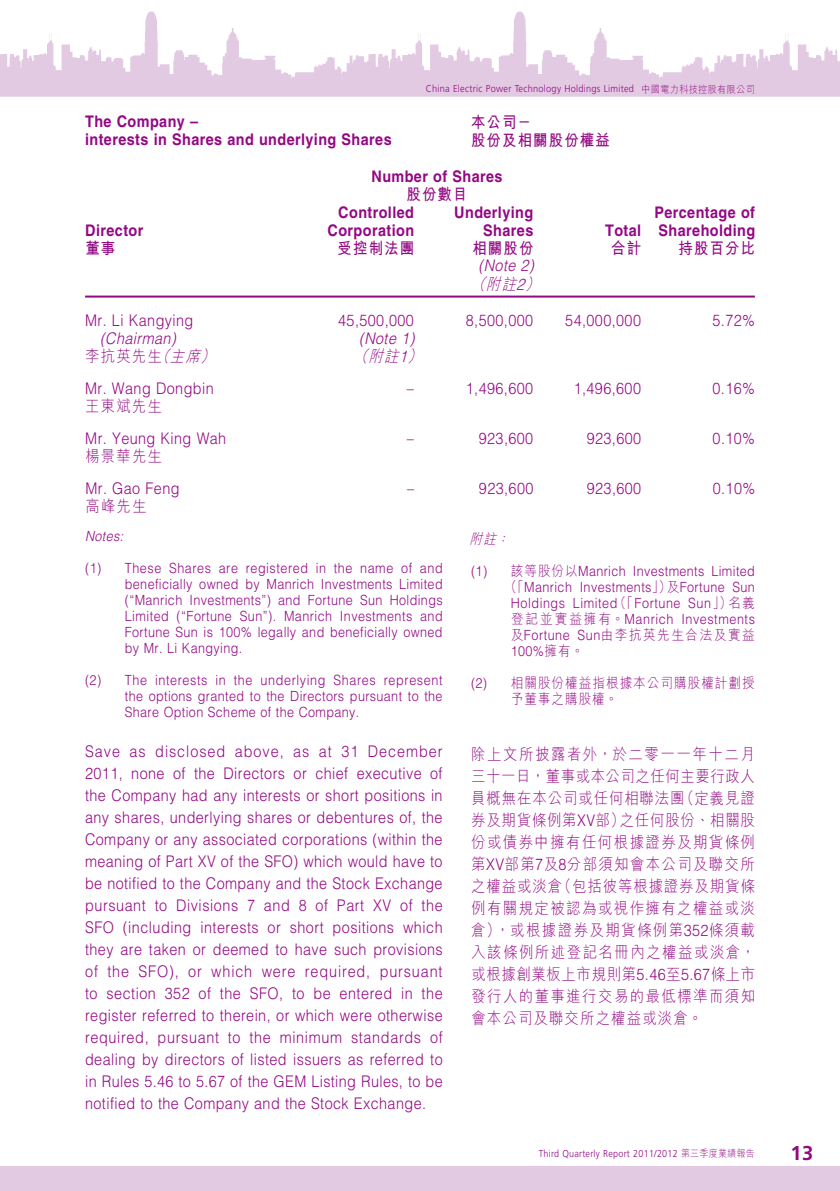
<style>
.page{position:relative;width:840px;height:1191px;background:#fff}
.page>*{position:absolute;margin:0;border:0;box-sizing:border-box;transform-origin:0 0}
.t1{font:700 20px "Frutiger LT Std";color:#930883}
.t2{font:300 16px/22px "Helvetica LT Std";letter-spacing:.03em;color:#930883;text-align:justify;scale:.9 1}
.t3{font:300 16px/22px "M Hei HK";letter-spacing:.08em;color:#930883;text-align:justify;scale:.9 1}
.t4{font:700 16px/18px "Helvetica LT Std";letter-spacing:.03em;color:#930883;scale:.9 1}
.t5{font:700 16px/18px "M Hei HK";letter-spacing:.08em;color:#930883;scale:.9 1}
.t6{font:italic 300 16px "Helvetica LT Std";letter-spacing:.03em;color:#930883;scale:.9 1}
.t7{font:italic 300 16px "M Hei HK";color:#930883;scale:.9 1}
.t8{font:300 14px/16px "Helvetica LT Std";letter-spacing:.03em;color:#930883;text-align:justify;scale:.9 1}
.t9{font:300 14px/16px "M Hei HK";letter-spacing:.08em;color:#930883;scale:.9 1}
.t10{font:300 14px "M Hei HK";letter-spacing:.125em;color:#930883;scale:.9 1}
.t11{font:italic 300 14px "Helvetica LT Std";letter-spacing:.03em;color:#930883;scale:.9 1}
.t12{font:italic 300 14px "M Hei HK";color:#930883;scale:.9 1}
.t13{font:300 10px "Frutiger LT Std";letter-spacing:.03em;color:#930883;scale:.92 1}
.t14{font:300 10px "Frutiger LT Std";letter-spacing:.03em;color:#930883;scale:.9 1}
.s1{font-family:"M Hei HK"}
.s2{font-family:"Helvetica LT Std"}
.s3{font-style:italic}
</style>
<div class="page">
<svg style="left:0;top:11px;width:839px;height:86px"></svg>
<div style="left:0;top:1166px;width:839px;height:25px;background:#e2cae2"></div>
<hr style="left:85px;top:295px;width:669px;height:2px;background:#930883">
<p class="t13" style="left:425px;top:83px;width:359px">China Electric Power Technology Holdings Limited <span class="s1">中國電力科技控股有限公司</span></p>
<p class="t5" style="left:471px;top:112px;width:155px">本公司－<br>股份及相關股份權益</p>
<p class="t4" style="left:85px;top:112px;width:342px">The Company –<br>interests in Shares and underlying Shares</p>
<p class="t4" style="left:371px;top:167px;width:147px">Number of Shares</p>
<p class="t5" style="left:406px;top:184px;width:69px">股份數目</p>
<p class="t4" style="left:338px;top:203px;width:86px">Controlled</p>
<p class="t4" style="left:454px;top:203px;width:89px">Underlying</p>
<p class="t4" style="left:654px;top:203px;width:113px">Percentage of</p>
<p class="t4" style="left:85px;top:221px;width:66px">Director</p>
<p class="t4" style="left:327px;top:221px;width:98px">Corporation</p>
<p class="t4" style="left:483px;top:221px;width:57px">Shares</p>
<p class="t4" style="left:604px;top:221px;width:168px">Total Shareholding</p>
<p class="t5" style="left:85px;top:238px;width:35px">董事</p>
<p class="t5" style="left:337px;top:238px;width:86px">受控制法團</p>
<p class="t5" style="left:472px;top:238px;width:69px">相關股份</p>
<p class="t5" style="left:611px;top:238px;width:35px">合計</p>
<p class="t5" style="left:678px;top:238px;width:86px">持股百分比</p>
<p class="t6" style="left:478px;top:255px;width:63px">(Note 2)</p>
<p class="t7" style="left:471px;top:273px;width:83px">（附註<span class="s2">2</span>）</p>
<p class="t2" style="left:85px;top:309px;width:122px">Mr. Li Kangying</p>
<p class="t2" style="left:338px;top:309px;width:86px">45,500,000</p>
<p class="t2" style="left:465px;top:309px;width:76px">8,500,000</p>
<p class="t2" style="left:565px;top:309px;width:86px">54,000,000</p>
<p class="t2" style="left:712px;top:309px;width:49px">5.72%</p>
<p class="t6" style="left:100px;top:328px;width:86px">(Chairman)</p>
<p class="t6" style="left:359px;top:328px;width:63px">(Note 1)</p>
<p class="t3" style="left:85px;top:344px;width:151px">李抗英先生<span class="s3">（主席）</span></p>
<p class="t7" style="left:353px;top:345px;width:83px">（附註<span class="s2">1</span>）</p>
<p class="t2" style="left:85px;top:377px;width:144px">Mr. Wang Dongbin</p>
<p class="t2" style="left:406px;top:377px;width:9px">–</p>
<p class="t2" style="left:465px;top:377px;width:76px">1,496,600</p>
<p class="t2" style="left:573px;top:377px;width:76px">1,496,600</p>
<p class="t2" style="left:712px;top:377px;width:49px">0.16%</p>
<p class="t3" style="left:85px;top:394px;width:86px">王東斌先生</p>
<p class="t2" style="left:85px;top:427px;width:158px">Mr. Yeung King Wah</p>
<p class="t2" style="left:406px;top:427px;width:9px">–</p>
<p class="t2" style="left:478px;top:427px;width:62px">923,600</p>
<p class="t2" style="left:586px;top:427px;width:62px">923,600</p>
<p class="t2" style="left:712px;top:427px;width:49px">0.10%</p>
<p class="t3" style="left:85px;top:444px;width:86px">楊景華先生</p>
<p class="t2" style="left:85px;top:477px;width:106px">Mr. Gao Feng</p>
<p class="t2" style="left:407px;top:477px;width:9px">–</p>
<p class="t2" style="left:478px;top:477px;width:62px">923,600</p>
<p class="t2" style="left:586px;top:477px;width:62px">923,600</p>
<p class="t2" style="left:712px;top:477px;width:49px">0.10%</p>
<p class="t3" style="left:85px;top:494px;width:69px">高峰先生</p>
<p class="t11" style="left:85px;top:527px;width:44px">Notes:</p>
<p class="t8" style="left:125px;top:560px;width:354px;text-indent:-40px">(1) These Shares are registered in the name of and beneficially owned by Manrich Investments Limited (“Manrich Investments”) and Fortune Sun Holdings Limited (“Fortune Sun”). Manrich Investments and Fortune Sun is 100% legally and beneficially owned by Mr. Li Kangying.</p>
<p class="t8" style="left:125px;top:672px;width:354px;text-indent:-40px">(2) The interests in the underlying Shares represent the options granted to the Directors pursuant to the Share Option Scheme of the Company.</p>
<p class="t2" style="left:85px;top:740px;width:398px">Save as disclosed above, as at 31 December 2011, none of the Directors or chief executive of the Company had any interests or short positions in any shares, underlying shares or debentures of, the Company or any associated corporations (within the meaning of Part XV of the SFO) which would have to be notified to the Company and the Stock Exchange pursuant to Divisions 7 and 8 of Part XV of the SFO (including interests or short positions which they are taken or deemed to have such provisions of the SFO), or which were required, pursuant to section 352 of the SFO, to be entered in the register referred to therein, or which were otherwise required, pursuant to the minimum standards of dealing by directors of listed issuers as referred to in Rules 5.46 to 5.67 of the GEM Listing Rules, to be notified to the Company and the Stock Exchange.</p>
<p class="t12" style="left:469px;top:528px;width:51px">附註：</p>
<p class="t8" style="left:471px;top:562px;width:317px;text-align:right">(1) <span class="s1">該等股份以</span>Manrich Investments Limited<span class="s1">（「</span>Manrich Investments<span class="s1">」）及</span>Fortune Sun Holdings Limited<span class="s1">（「</span>Fortune Sun<span class="s1">」）名義<br>登記並實益擁有。</span>Manrich Investments</p>
<p class="t10" style="left:510px;top:624px;width:272px">及<span class="s2">Fortune Sun</span>由李抗英先生合法及實益</p>
<p class="t8" style="left:510px;top:642px;width:82px">100%<span class="s1">擁有。</span></p>
<p class="t9" style="left:510px;top:674px;width:272px;text-indent:-40px"><span class="s2">(2)</span> 相關股份權益指根據本公司購股權計劃授予董事之購股權。</p>
<p class="t3" style="left:471px;top:742px;width:317px">除上文所披露者外，於二零一一年十二月三十一日，董事或本公司之任何主要行政人員概無在本公司或任何相聯法團（定義見證券及期貨條例第<span class="s2">XV</span>部）之任何股份、相關股份或債券中擁有任何根據證券及期貨條例第<span class="s2">XV</span>部第<span class="s2">7</span>及<span class="s2">8</span>分部須知會本公司及聯交所之權益或淡倉（包括彼等根據證券及期貨條例有關規定被認為或視作擁有之權益或淡倉），或根據證券及期貨條例第<span class="s2">352</span>條須載入該條例所述登記名冊內之權益或淡倉，或根據創業板上市規則第<span class="s2">5.46</span>至<span class="s2">5.67</span>條上市發行人的董事進行交易的最低標準而須知會本公司及聯交所之權益或淡倉。</p>
<p class="t14" style="left:538px;top:1147px;width:241px">Third Quarterly Report 2011/2012 <span class="s1">第三季度業績報告</span></p>
<p class="t1" style="left:789px;top:1141px;width:24px">13</p>
</div>
